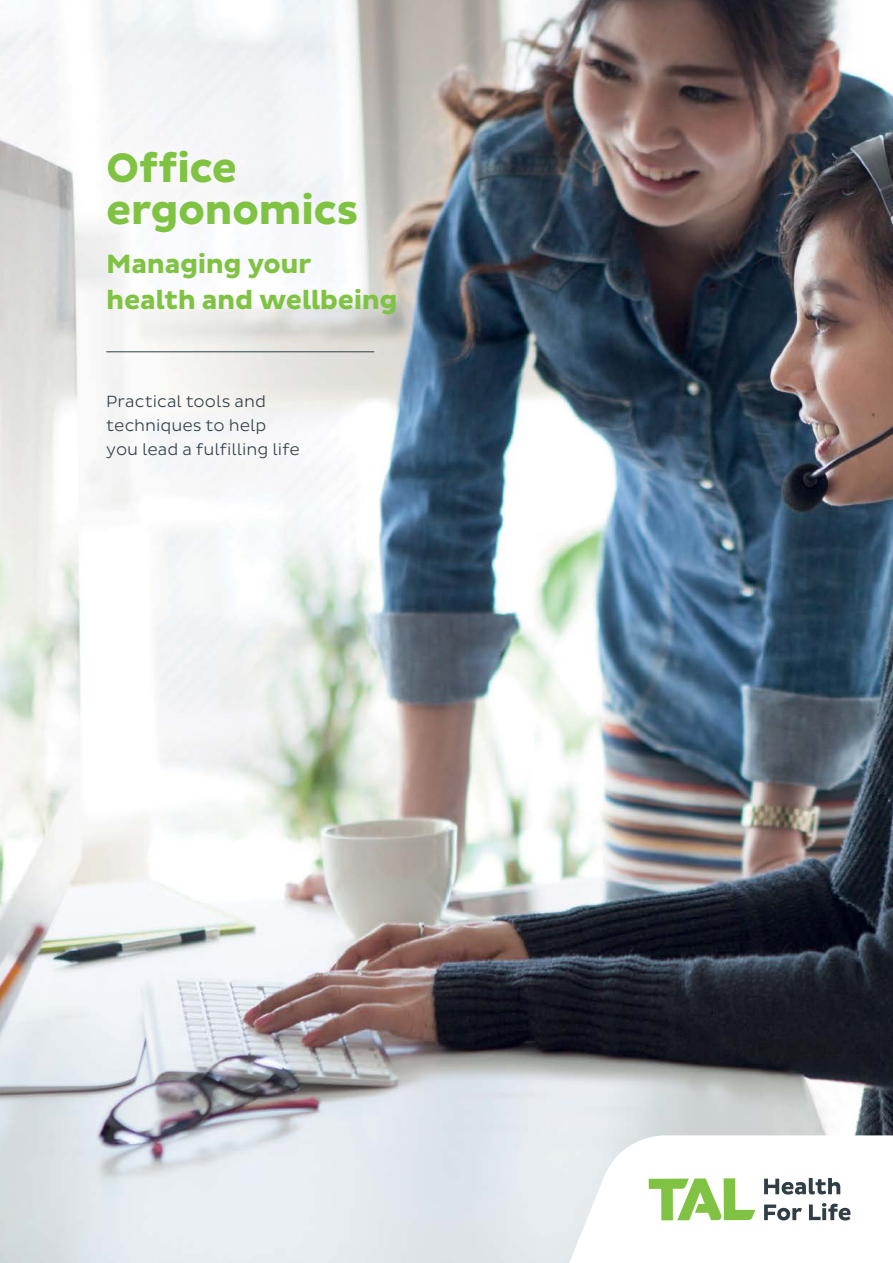
<style>
.page{position:relative;width:893px;height:1263px;background:#fff}
.page>*{position:absolute;margin:0;border:0;box-sizing:border-box;transform-origin:0 0}
.t1{font:700 42px/42px "Pluto Sans";letter-spacing:-.015em;color:#80c343}
.t2{font:700 27px/36px "Pluto Sans";letter-spacing:-.015em;color:#80c343}
.t3{font:300 16.5px/24px "Pluto Sans";color:#303e46}
</style>
<div class="page">
<img style="left:0;top:0;width:893px;height:1263px">
<hr style="left:106px;top:351px;width:268px;height:1px;background:#303e46">
<svg style="left:561px;top:1135px;width:332px;height:128px"></svg>
<h1 class="t1" style="left:106px;top:148px;width:254px">Office ergonomics</h1>
<h2 class="t2" style="left:106px;top:247px;width:293px">Managing your health and wellbeing</h2>
<p class="t3" style="left:106px;top:390px;width:195px">Practical tools and techniques to help you lead a fulfilling life</p>
</div>
